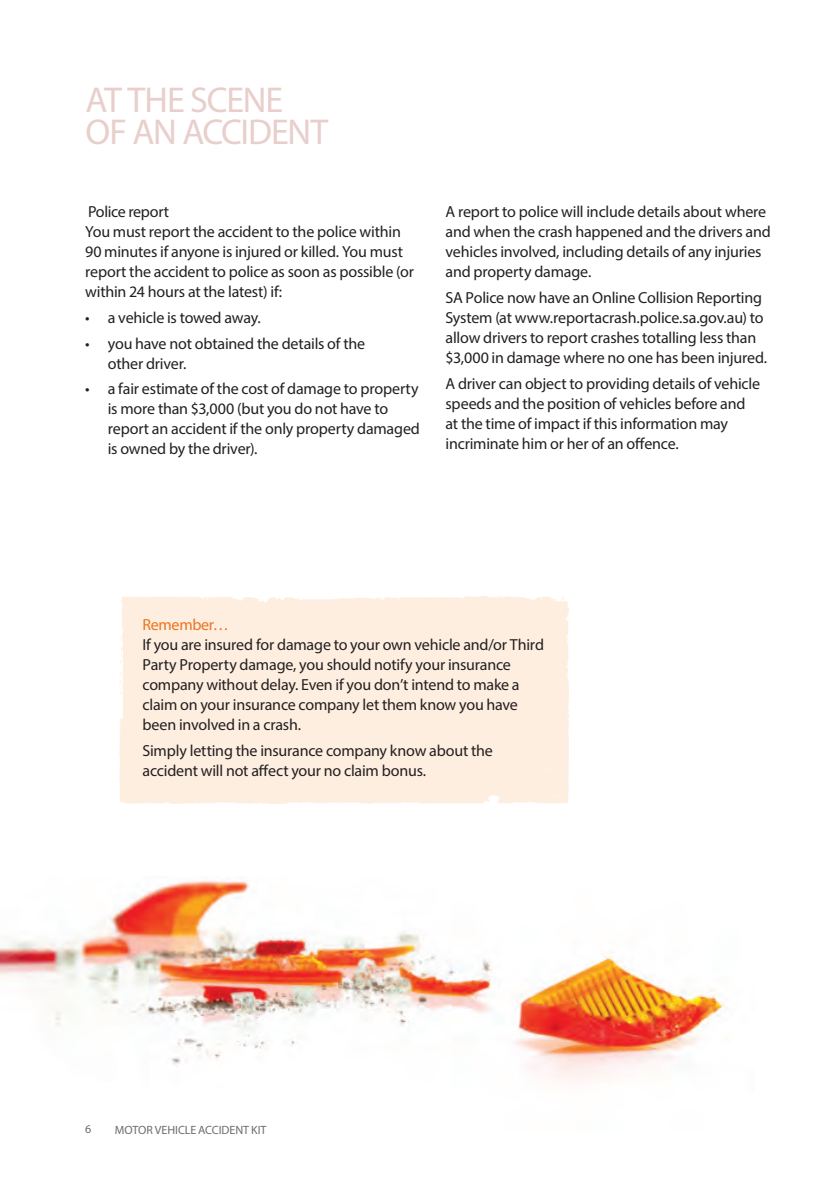
<style>
.page{position:relative;width:840px;height:1191px;background:#fff}
.page>*{position:absolute;margin:0;border:0;box-sizing:border-box;transform-origin:0 0}
.Chapter{font:36px/32px "Myriad Pro";letter-spacing:-.035em;color:#e8cfcc}
.body{font:16px/20px "Myriad Pro";letter-spacing:-.015em;color:#231f20}
.body_bulleted{font:16px/20px "Myriad Pro";letter-spacing:-.01em;color:#231f20}
.body_last_para{font:16px/20px "Myriad Pro";letter-spacing:-.01em;color:#231f20}
.subhead{font:16px "Myriad Pro";letter-spacing:-.02em;color:#231f20}
.Remember{font:16px "Myriad Pro";letter-spacing:-.02em;color:#eb741f}
.t1{font:12px "Myriad Pro";color:#6c6d70}
</style>
<div class="page">
<img style="left:0;top:876px;width:727px;height:205px">
<p class="Chapter" style="left:85px;top:83px;width:244px">AT THE SCENE<br>OF AN ACCIDENT</p>
<p class="subhead" style="left:88px;top:202px;width:82px">Police report</p>
<p class="body" style="left:85px;top:222px;width:330px">You must report the accident to the police within 90 minutes if anyone is injured or killed. You must report the accident to police as soon as possible (or within 24 hours at the latest) if:</p>
<p class="body_bulleted" style="left:85px;top:307px;width:177px">• a vehicle is towed away.</p>
<p class="body_bulleted" style="left:108px;top:333px;width:259px;text-indent:-23px">• you have not obtained the details of the other driver.</p>
<p class="body_bulleted" style="left:108px;top:379px;width:313px;text-indent:-23px">• a fair estimate of the cost of damage to property is more than $3,000 (but you do not have to report an accident if the only property damaged is owned by the driver).</p>
<p class="body" style="left:445px;top:202px;width:326px">A report to police will include details about where and when the crash happened and the drivers and vehicles involved, including details of any injuries and property damage.</p>
<p class="body" style="left:445px;top:287px;width:323px">SA Police now have an Online Collision Reporting System (at www.reportacrash.police.sa.gov.au) to allow drivers to report crashes totalling less than $3,000 in damage where no one has been injured.</p>
<p class="body_last_para" style="left:445px;top:373px;width:316px">A driver can object to providing details of vehicle speeds and the position of vehicles before and at the time of impact if this information may incriminate him or her of an offence.</p>
<p class="Remember" style="left:142px;top:614px;width:88px">Remember…</p>
<p class="body" style="left:142px;top:634px;width:403px">If you are insured for damage to your own vehicle and/or Third Party Property damage, you should notify your insurance company without delay. Even if you don’t intend to make a claim on your insurance company let them know you have been involved in a crash.</p>
<p class="body" style="left:142px;top:740px;width:352px">Simply letting the insurance company know about the accident will not affect your no claim bonus.</p>
<p class="t1" style="left:85px;top:1122px;width:8px">6</p>
<p class="t1" style="left:115px;top:1122px;width:153px">MOTOR VEHICLE ACCIDENT KIT</p>
</div>
